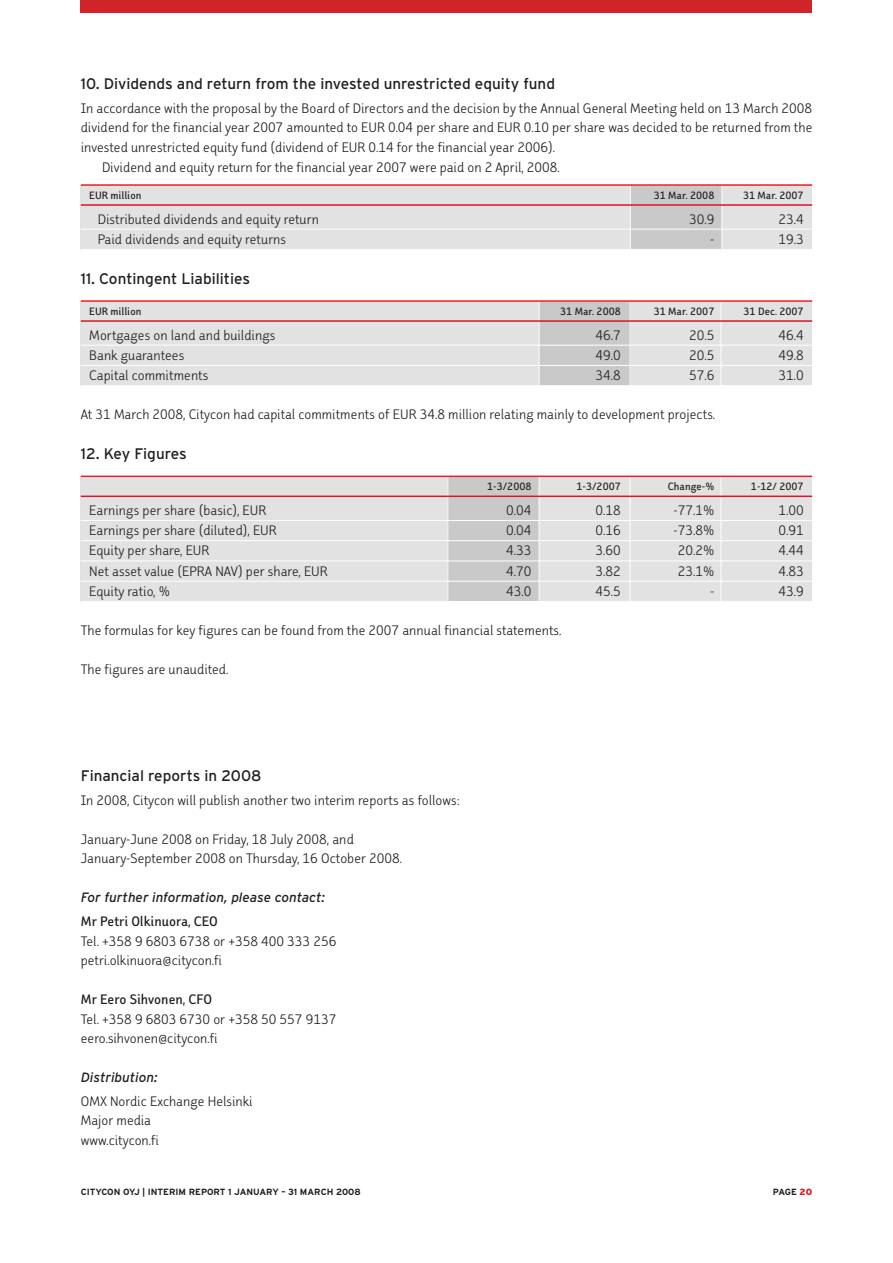
<style>
.page{position:relative;width:893px;height:1263px;background:#fff}
.page>*{position:absolute;margin:0;border:0;box-sizing:border-box;transform-origin:0 0}
.t1{font:16.5px/19.5px "Faceplate Sans A Gauge";color:#231f20}
.t2{font:16.5px "Faceplate Sans C Gauge";color:#231f20}
.t3{font:15.3px "Interstate";color:#231f20}
.t4{font:italic 13.5px "Interstate";color:#231f20}
.t5{font:12.75px "Faceplate Sans C Gauge";color:#231f20}
.t6{font:700 9px "Interstate";color:#231f20}
.s1{font-weight:900;color:#d1232a}
</style>
<div class="page">
<div style="left:81px;top:0;width:731px;height:13px;background:#d1232a"></div>
<div style="left:81px;top:476px;width:731px;height:126px;background:#e3e2e3"></div>
<div style="left:448px;top:476px;width:91px;height:125px;background:#cac9ca"></div>
<div style="left:81px;top:301px;width:731px;height:85px;background:#e3e2e3"></div>
<div style="left:539px;top:302px;width:91px;height:84px;background:#cac9ca"></div>
<hr style="left:720px;top:293px;width:1px;height:362px;background:#fff">
<hr style="left:539px;top:292px;width:1px;height:365px;background:#fff">
<hr style="left:630px;top:292px;width:1px;height:363px;background:#fff">
<hr style="left:447px;top:477px;width:1px;height:124px;background:#fff">
<div style="left:81px;top:185px;width:731px;height:64px;background:#e3e2e3"></div>
<div style="left:630px;top:186px;width:92px;height:63px;background:#cac9ca"></div>
<hr style="left:630px;top:185px;width:1px;height:64px;background:#fff">
<hr style="left:721px;top:185px;width:1px;height:64px;background:#fff">
<hr style="left:81px;top:184px;width:731px;height:2px;background:#ee1d23">
<hr style="left:81px;top:204px;width:731px;height:2px;background:#d71729">
<hr style="left:81px;top:229px;width:731px;height:1px;background:#fff">
<hr style="left:81px;top:300px;width:731px;height:2px;background:#ee1d23">
<hr style="left:81px;top:320px;width:731px;height:2px;background:#d71729">
<hr style="left:81px;top:345px;width:731px;height:1px;background:#fff">
<hr style="left:81px;top:365px;width:731px;height:1px;background:#fff">
<hr style="left:81px;top:385px;width:731px;height:1px;background:#fff">
<hr style="left:81px;top:476px;width:731px;height:1px;background:#ee1d23">
<hr style="left:81px;top:496px;width:731px;height:1px;background:#d71729">
<hr style="left:81px;top:520px;width:731px;height:1px;background:#fff">
<hr style="left:81px;top:540px;width:731px;height:1px;background:#fff">
<hr style="left:81px;top:561px;width:731px;height:1px;background:#fff">
<hr style="left:81px;top:581px;width:731px;height:1px;background:#fff">
<hr style="left:81px;top:601px;width:731px;height:1px;background:#fff">
<p class="t3" style="left:81px;top:75px;width:476px">10. Dividends and return from the invested unrestricted equity fund</p>
<p class="t1" style="left:81px;top:98px;width:733px">In accordance with the proposal by the Board of Directors and the decision by the Annual General Meeting held on 13 March 2008</p>
<p class="t1" style="left:81px;top:118px;width:733px">dividend for the financial year 2007 amounted to EUR 0.04 per share and EUR 0.10 per share was decided to be returned from the</p>
<p class="t1" style="left:81px;top:137px;width:476px">invested unrestricted equity fund (dividend of EUR 0.14 for the financial year 2006).</p>
<p class="t1" style="left:102px;top:157px;width:459px">Dividend and equity return for the financial year 2007 were paid on 2 April, 2008.</p>
<p class="t5" style="left:89px;top:189px;width:54px">EUR million</p>
<p class="t5" style="left:654px;top:189px;width:62px">31 Mar. 2008</p>
<p class="t5" style="left:743px;top:189px;width:62px">31 Mar. 2007</p>
<p class="t1" style="left:98px;top:209px;width:223px">Distributed dividends and equity return</p>
<p class="t1" style="left:689px;top:209px;width:27px">30.9</p>
<p class="t1" style="left:778px;top:209px;width:27px">23.4</p>
<p class="t1" style="left:98px;top:229px;width:190px">Paid dividends and equity returns</p>
<p class="t1" style="left:710px;top:229px;width:6px">-</p>
<p class="t1" style="left:778px;top:229px;width:27px">19.3</p>
<p class="t3" style="left:81px;top:270px;width:171px">11. Contingent Liabilities</p>
<p class="t5" style="left:89px;top:305px;width:54px">EUR million</p>
<p class="t5" style="left:560px;top:305px;width:62px">31 Mar. 2008</p>
<p class="t5" style="left:654px;top:305px;width:62px">31 Mar. 2007</p>
<p class="t5" style="left:744px;top:305px;width:62px">31 Dec. 2007</p>
<p class="t1" style="left:89px;top:325px;width:188px">Mortgages on land and buildings</p>
<p class="t1" style="left:596px;top:325px;width:27px">46.7</p>
<p class="t1" style="left:689px;top:325px;width:27px">20.5</p>
<p class="t1" style="left:778px;top:325px;width:27px">46.4</p>
<p class="t1" style="left:89px;top:345px;width:97px">Bank guarantees</p>
<p class="t1" style="left:596px;top:345px;width:27px">49.0</p>
<p class="t1" style="left:689px;top:345px;width:27px">20.5</p>
<p class="t1" style="left:778px;top:345px;width:27px">49.8</p>
<p class="t1" style="left:89px;top:366px;width:121px">Capital commitments</p>
<p class="t1" style="left:596px;top:366px;width:27px">34.8</p>
<p class="t1" style="left:689px;top:366px;width:27px">57.6</p>
<p class="t1" style="left:778px;top:366px;width:27px">31.0</p>
<p class="t1" style="left:81px;top:405px;width:636px">At 31 March 2008, Citycon had capital commitments of EUR 34.8 million relating mainly to development projects.</p>
<p class="t3" style="left:81px;top:445px;width:107px">12. Key Figures</p>
<p class="t5" style="left:487px;top:480px;width:46px">1-3/2008</p>
<p class="t5" style="left:576px;top:480px;width:46px">1-3/2007</p>
<p class="t5" style="left:668px;top:480px;width:48px">Change-%</p>
<p class="t5" style="left:751px;top:480px;width:54px">1-12/ 2007</p>
<p class="t1" style="left:89px;top:500px;width:179px">Earnings per share (basic), EUR</p>
<p class="t1" style="left:506px;top:500px;width:27px">0.04</p>
<p class="t1" style="left:596px;top:500px;width:27px">0.18</p>
<p class="t1" style="left:674px;top:500px;width:42px">-77.1%</p>
<p class="t1" style="left:778px;top:500px;width:27px">1.00</p>
<p class="t1" style="left:89px;top:521px;width:189px">Earnings per share (diluted), EUR</p>
<p class="t1" style="left:506px;top:521px;width:27px">0.04</p>
<p class="t1" style="left:596px;top:521px;width:27px">0.16</p>
<p class="t1" style="left:674px;top:521px;width:42px">-73.8%</p>
<p class="t1" style="left:778px;top:521px;width:27px">0.91</p>
<p class="t1" style="left:89px;top:541px;width:122px">Equity per share, EUR</p>
<p class="t1" style="left:506px;top:541px;width:27px">4.33</p>
<p class="t1" style="left:596px;top:541px;width:27px">3.60</p>
<p class="t1" style="left:678px;top:541px;width:38px">20.2%</p>
<p class="t1" style="left:778px;top:541px;width:27px">4.44</p>
<p class="t1" style="left:89px;top:561px;width:240px">Net asset value (EPRA NAV) per share, EUR</p>
<p class="t1" style="left:506px;top:561px;width:27px">4.70</p>
<p class="t1" style="left:596px;top:561px;width:27px">3.82</p>
<p class="t1" style="left:678px;top:561px;width:38px">23.1%</p>
<p class="t1" style="left:778px;top:561px;width:27px">4.83</p>
<p class="t1" style="left:89px;top:581px;width:82px">Equity ratio, %</p>
<p class="t1" style="left:506px;top:581px;width:27px">43.0</p>
<p class="t1" style="left:596px;top:581px;width:27px">45.5</p>
<p class="t1" style="left:710px;top:581px;width:6px">-</p>
<p class="t1" style="left:778px;top:581px;width:27px">43.9</p>
<p class="t1" style="left:81px;top:620px;width:482px">The formulas for key figures can be found from the 2007 annual financial statements.</p>
<p class="t1" style="left:81px;top:659px;width:149px">The figures are unaudited.</p>
<p class="t3" style="left:81px;top:767px;width:182px">Financial reports in 2008</p>
<p class="t1" style="left:81px;top:790px;width:381px">In 2008, Citycon will publish another two interim reports as follows:</p>
<p class="t1" style="left:81px;top:829px;width:323px">January-June 2008 on Friday, 18 July 2008, and<br>January-September 2008 on Thursday, 16 October 2008.</p>
<p class="t4" style="left:81px;top:890px;width:246px">For further information, please contact:</p>
<p class="t2" style="left:81px;top:913px;width:138px">Mr Petri Olkinuora, CEO</p>
<p class="t1" style="left:81px;top:931px;width:257px">Tel. +358 9 6803 6738 or +358 400 333 256 petri.olkinuora@citycon.fi</p>
<p class="t2" style="left:81px;top:991px;width:133px">Mr Eero Sihvonen, CFO</p>
<p class="t1" style="left:81px;top:1009px;width:257px">Tel. +358 9 6803 6730 or +358 50 557 9137 eero.sihvonen@citycon.fi</p>
<p class="t4" style="left:81px;top:1070px;width:78px">Distribution:</p>
<p class="t1" style="left:81px;top:1091px;width:173px">OMX Nordic Exchange Helsinki<br>Major media<br>www.citycon.fi</p>
<p class="t6" style="left:81px;top:1186px;width:281px">CITYCON OYJ | INTERIM REPORT 1 JANUARY – 31 MARCH 2008</p>
<p class="t6" style="left:773px;top:1186px;width:41px">PAGE <span class="s1">20</span></p>
</div>
